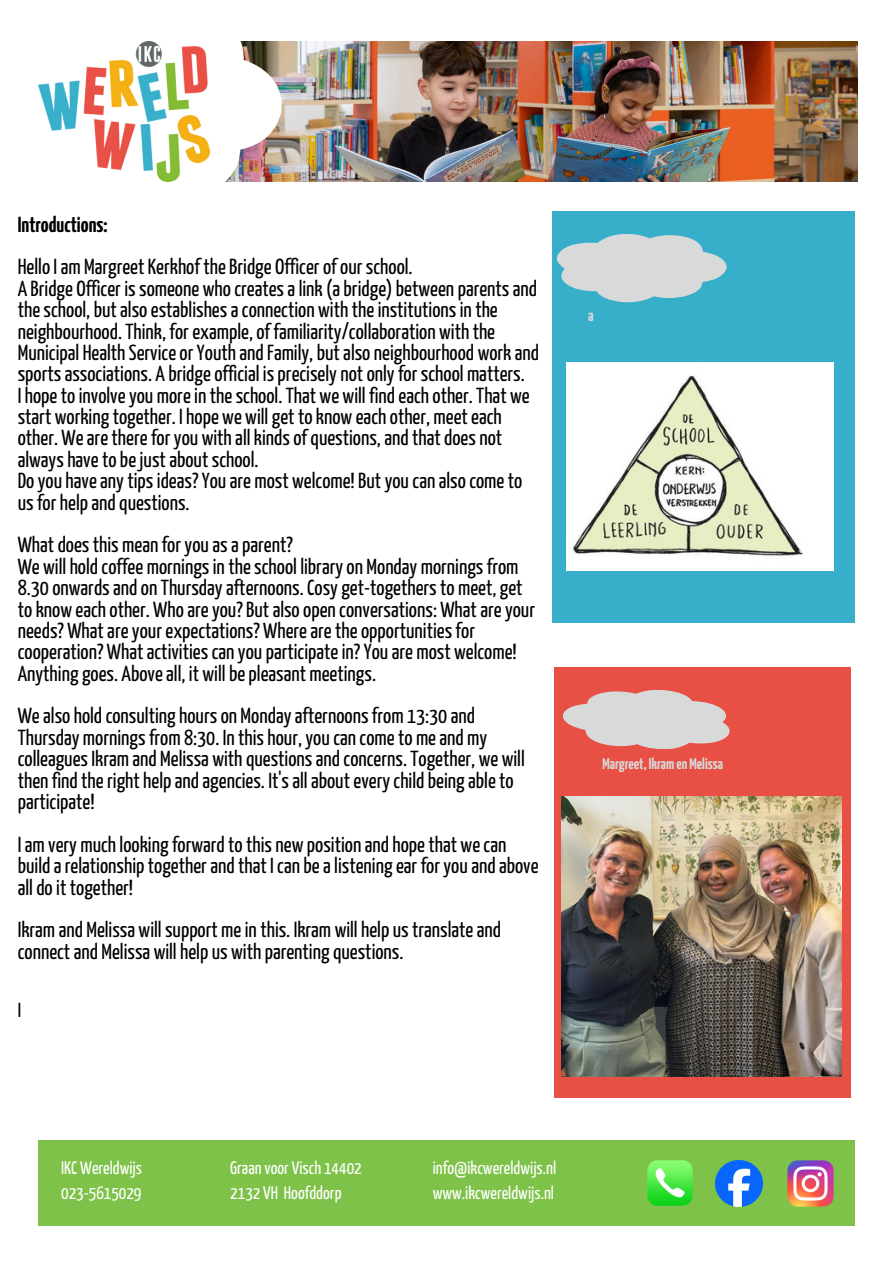
<style>
.page{position:relative;width:894px;height:1264px;background:#fff}
.page>*{position:absolute;margin:0;border:0;box-sizing:border-box;transform-origin:0 0}
.t1{font:21.75px/21.3px "Yanone Kaffeesatz";color:#000}
.t2{font:700 21.75px "Yanone Kaffeesatz";color:#000}
.t3{font:20.25px "Yanone Kaffeesatz";color:#000}
.t4{font:18px "Yanone Kaffeesatz";color:#fff}
.t5{font:700 16.35px "Yanone Kaffeesatz";color:#d8dada}
.t6{font:700 15.45px "Yanone Kaffeesatz";color:#d8dada}
</style>
<div class="page">
<div style="left:552px;top:211px;width:302px;height:411px;background:#37afcb"></div>
<svg style="left:557px;top:234px;width:169px;height:68px"></svg>
<img style="left:282px;top:42px;width:574px;height:139px">
<img style="left:38px;top:41px;width:244px;height:141px">
<div style="left:39px;top:1140px;width:815px;height:85px;background:#7ec24a"></div>
<div style="left:553px;top:667px;width:297px;height:430px;background:#e85046"></div>
<svg style="left:563px;top:690px;width:167px;height:59px"></svg>
<img style="left:715px;top:1160px;width:46px;height:46px">
<img style="left:787px;top:1160px;width:46px;height:46px">
<img style="left:647px;top:1160px;width:46px;height:46px">
<img style="left:39px;top:42px;width:171px;height:139px">
<img style="left:566px;top:363px;width:267px;height:207px">
<img style="left:561px;top:796px;width:280px;height:280px">
<p class="t2" style="left:18px;top:216px;width:91px">Introductions:</p>
<p class="t1" style="left:18px;top:258px;width:523px">Hello I am Margreet Kerkhof the Bridge Officer ofour school.<br>A Bridge Officer is someone who creates a link (a bridge) between parents and the school, but also establishes a connection with the institutions in the neighbourhood. Think, for example, of familiarity/collaboration with the Municipal Health Service or Youth and Family, but also neighbourhood work and sports associations. A bridge official is precisely not only for school matters.<br>I hope to involve you more in the school. That we will find each other. That we start working together. I hope we will get to know each other, meet each other. We are there for you with all kinds ofquestions, and that does not always have to bejust about school.<br>Do you have any tips ideas? You are most welcome! But you can also come to us for help and questions.</p>
<p class="t1" style="left:18px;top:536px;width:518px">What does this mean for you as a parent?<br>We will hold coffee mornings in the school library on Monday mornings from 8.30 onwards and on Thursday afternoons. Cosy get-togethers to meet, get to know each other. Who are you? But also open conversations: What are your needs? What are your expectations? Where are the opportunities for cooperation? What activities can you participate in? You are most welcome!<br>Anything goes. Above all, it will be pleasant meetings.</p>
<p class="t1" style="left:18px;top:707px;width:508px">We also hold consulting hours on Monday afternoons from 13:30 and Thursday mornings from 8:30. In this hour, you can come to me and my colleagues Ikram and Melissa with questions and concerns. Together, we will then find the right help and agencies. It's all about every child being able to participate!</p>
<p class="t1" style="left:18px;top:835px;width:522px">I am very much looking forward to this new position and hope that we can build a relationship together and that I can be a listening ear for you and above all do it together!</p>
<p class="t1" style="left:18px;top:920px;width:484px">Ikram and Melissa will support me in this. Ikram will help us translate and connect and Melissa will help us with parenting questions.</p>
<p class="t3" style="left:18px;top:1002px;width:5px">I</p>
<p class="t5" style="left:588px;top:309px;width:7px">a</p>
<h3 class="t6" style="left:602px;top:758px;width:122px">Margreet, Ikram en Melissa</h3>
<h1 class="t4" style="left:61px;top:1161px;width:82px">IKC Wereldwijs</h1>
<p class="t4" style="left:61px;top:1185px;width:82px">023-5615029</p>
<p class="t4" style="left:230px;top:1161px;width:133px">Graan voor Visch 14402</p>
<p class="t4" style="left:230px;top:1185px;width:113px">2132 VH Hoofddorp</p>
<p class="t4" style="left:432px;top:1161px;width:125px">info@ikcwereldwijs.nl</p>
<h5 class="t4" style="left:432px;top:1185px;width:123px">www.ikcwereldwijs.nl</h5>
</div>
